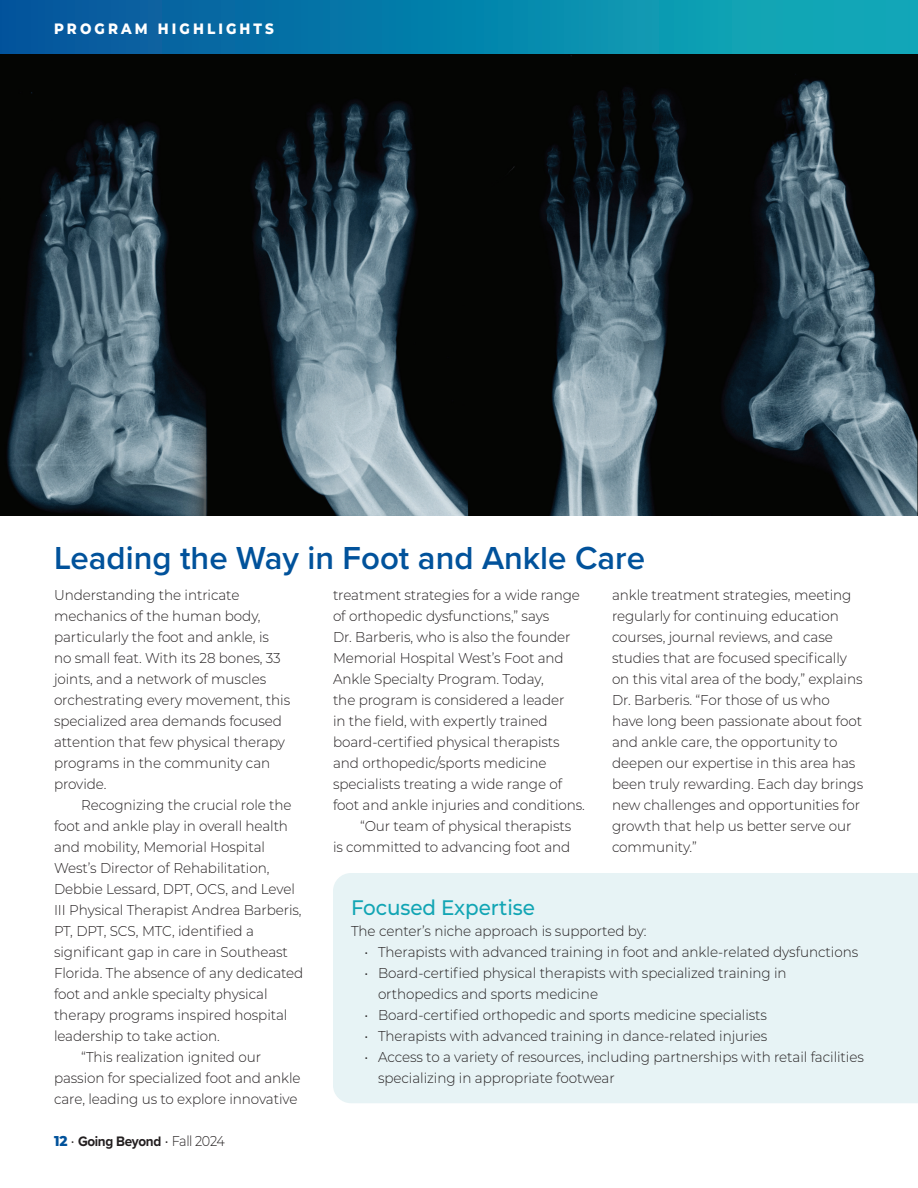
<style>
.page{position:relative;width:918px;height:1188px;background:#fff}
.page>*{position:absolute;margin:0;border:0;box-sizing:border-box;transform-origin:0 0}
.small_story_head_blue{font:600 33px "Proxima Nova";color:#01529b}
.specialty_sub{font:500 21px "Montserrat";letter-spacing:-.005em;color:#12a5b4;scale:.95 1}
.mast_sub{font:800 15px "Montserrat";letter-spacing:.23em;color:#fff;scale:.9 1}
.text__ind{font:300 14.25px/21px "Montserrat";letter-spacing:-.005em;color:#231f20;scale:.95 1}
.text{font:300 14.25px/21px "Montserrat";letter-spacing:-.005em;color:#231f20;scale:.95 1}
.t1{font:700 14.25px "Proxima Nova";letter-spacing:-.025em;color:#231f20;scale:.95 1}
.s1{font-family:"Montserrat";font-weight:800;color:#01529b}
.s2{font-family:"Montserrat";font-weight:300}
</style>
<div class="page">
<div style="left:333px;top:873px;width:585px;height:230px;background:#e7f3f5"></div>
<img style="left:0;top:54px;width:918px;height:462px">
<div style="left:0;top:0;width:918px;height:54px;background:linear-gradient(to right,#02539c,#10b1ba)"></div>
<p class="mast_sub" style="left:54px;top:18px;width:246px">PROGRAM HIGHLIGHTS</p>
<p class="small_story_head_blue" style="left:54px;top:533px;width:593px">Leading the Way in Foot and Ankle Care</p>
<p class="text" style="left:54px;top:584px;width:250px">Understanding the intricate mechanics of the human body, particularly the foot and ankle, is<br>no small feat. With its 28 bones, 33 joints, and a network of muscles orchestrating every movement, this specialized area demands focused attention that few physical therapy programs in the community can provide.</p>
<p class="text__ind" style="left:54px;top:794px;width:264px;text-indent:27px">Recognizing the crucial role the foot and ankle play in overall health and mobility, Memorial Hospital West’s Director of Rehabilitation, Debbie Lessard, DPT, OCS, and Level III Physical Therapist Andrea Barberis, PT, DPT, SCS, MTC, identified a significant gap in care in Southeast Florida. The absence of any dedicated foot and ankle specialty physical therapy programs inspired hospital leadership to take action.</p>
<p class="text__ind" style="left:54px;top:1046px;width:261px;text-indent:27px">“This realization ignited our passion for specialized foot and ankle care, leading us to explore innovative</p>
<p class="text__ind" style="left:333px;top:584px;width:267px">treatment strategies for a wide range of orthopedic dysfunctions,” says<br>Dr. Barberis, who is also the founder Memorial Hospital West’s Foot and Ankle Specialty Program. Today,<br>the program is considered a leader<br>in the field, with expertly trained board-certified physical therapists and orthopedic/sports medicine specialists treating a wide range of foot and ankle injuries and conditions.</p>
<p class="text__ind" style="left:333px;top:815px;width:252px;text-align:right">“Our team of physical therapists<br>is committed to advancing foot and</p>
<p class="text__ind" style="left:612px;top:584px;width:266px">ankle treatment strategies, meeting regularly for continuing education courses, journal reviews, and case studies that are focused specifically on this vital area of the body,” explains Dr. Barberis. “For those of us who have long been passionate about foot and ankle care, the opportunity to deepen our expertise in this area has been truly rewarding. Each day brings new challenges and opportunities for growth that help us better serve our community.”</p>
<p class="specialty_sub" style="left:351px;top:893px;width:195px">Focused Expertise</p>
<p class="text" style="left:351px;top:920px;width:313px">The center’s niche approach is supported by:</p>
<p class="text__ind" style="left:364px;top:941px;width:521px">• Therapists with advanced training in foot and ankle-related dysfunctions</p>
<p class="text__ind" style="left:378px;top:962px;width:432px;text-indent:-14px">• Board-certified physical therapists with specialized training in orthopedics and sports medicine</p>
<p class="text__ind" style="left:364px;top:1004px;width:425px">• Board-certified orthopedic and sports medicine specialists</p>
<p class="text__ind" style="left:364px;top:1025px;width:426px">• Therapists with advanced training in dance-related injuries</p>
<p class="text__ind" style="left:378px;top:1046px;width:513px;text-indent:-14px">• Access to a variety of resources, including partnerships with retail facilities specializing in appropriate footwear</p>
<p class="t1" style="left:54px;top:1131px;width:181px"><span class="s1">12</span> <span class="s2">•</span> Going Beyond <span class="s2">• Fall 2024</span></p>
</div>
